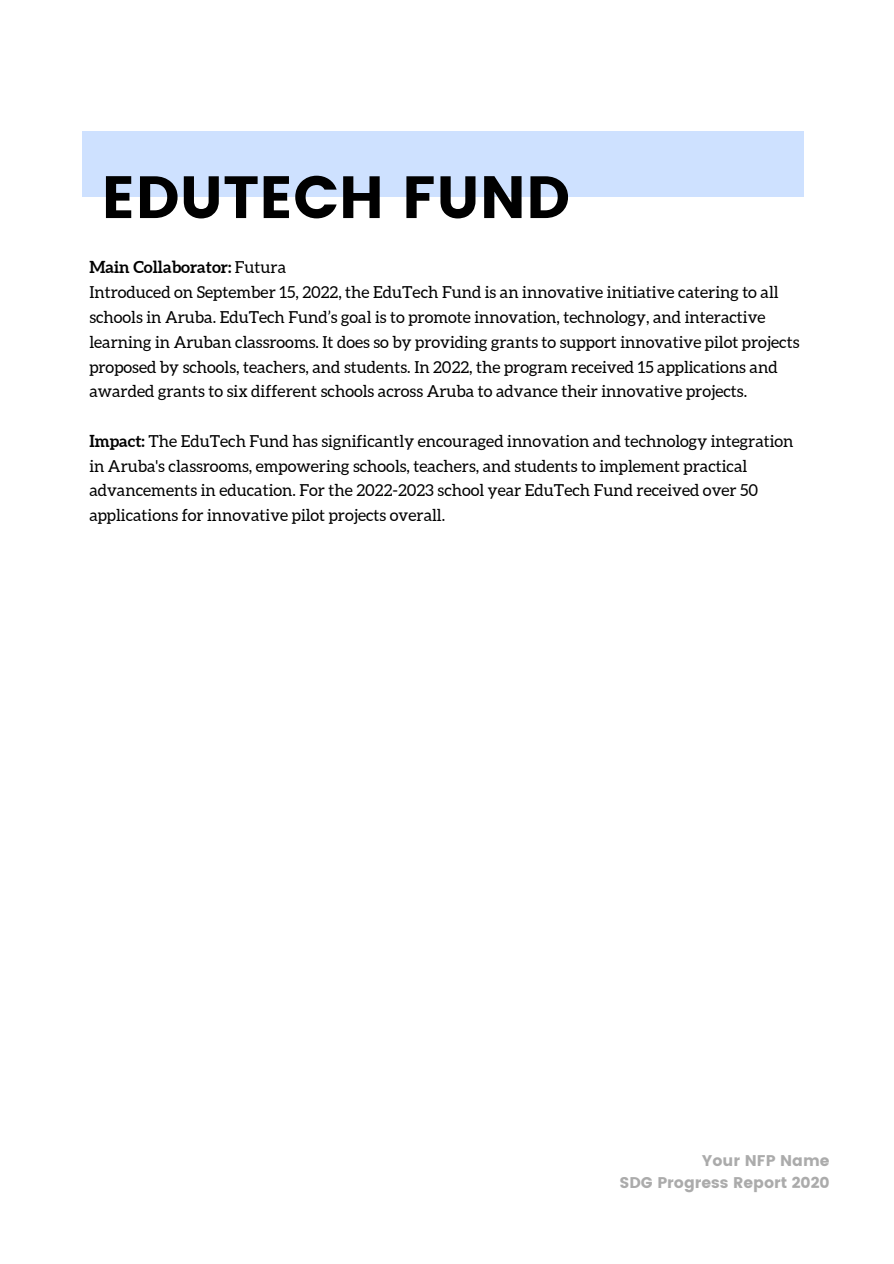
<style>
.page{position:relative;width:894px;height:1264px;background:#fff}
.page>*{position:absolute;margin:0;border:0;box-sizing:border-box;transform-origin:0 0}
.t1{font:59.55px "Poppins";color:#000}
.t2{font:16.5px/24.8px "Aleo";color:#000}
.t3{font:700 16.5px "Aleo";color:#000}
.t4{font:15.45px/21.3px "Poppins";color:#ababab;text-align:right}
.s1{font-weight:400}
.s2{font-weight:700}
</style>
<div class="page">
<div style="left:82px;top:132px;width:722px;height:65px;background:#cee1ff"></div>
<h2 class="t1" style="left:101px;top:163px;width:470px">EDUTECH FUND</h2>
<p class="t3" style="left:89px;top:258px;width:198px">Main Collaborator: <span class="s1">Futura</span></p>
<p class="t2" style="left:89px;top:280px;width:711px">Introduced on September 15, 2022, the EduTech Fund is an innovative initiative catering to all schools in Aruba. EduTech Fund’s goal is to promote innovation, technology, and interactive learning in Aruban classrooms. It does so by providing grants to support innovative pilot projects proposed by schools, teachers, and students. In 2022, the program received 15 applications and awarded grants to six different schools across Aruba to advance their innovative projects.</p>
<p class="t2" style="left:89px;top:428px;width:705px"><span class="s2">Impact:</span> The EduTech Fund has significantly encouraged innovation and technology integration in Aruba's classrooms, empowering schools, teachers, and students to implement practical advancements in education. For the 2022-2023 school year EduTech Fund received over 50 applications for innovative pilot projects overall.</p>
<h1 class="t4" style="left:619px;top:1150px;width:212px">Your NFP Name<br>SDG Progress Report 2020</h1>
</div>
